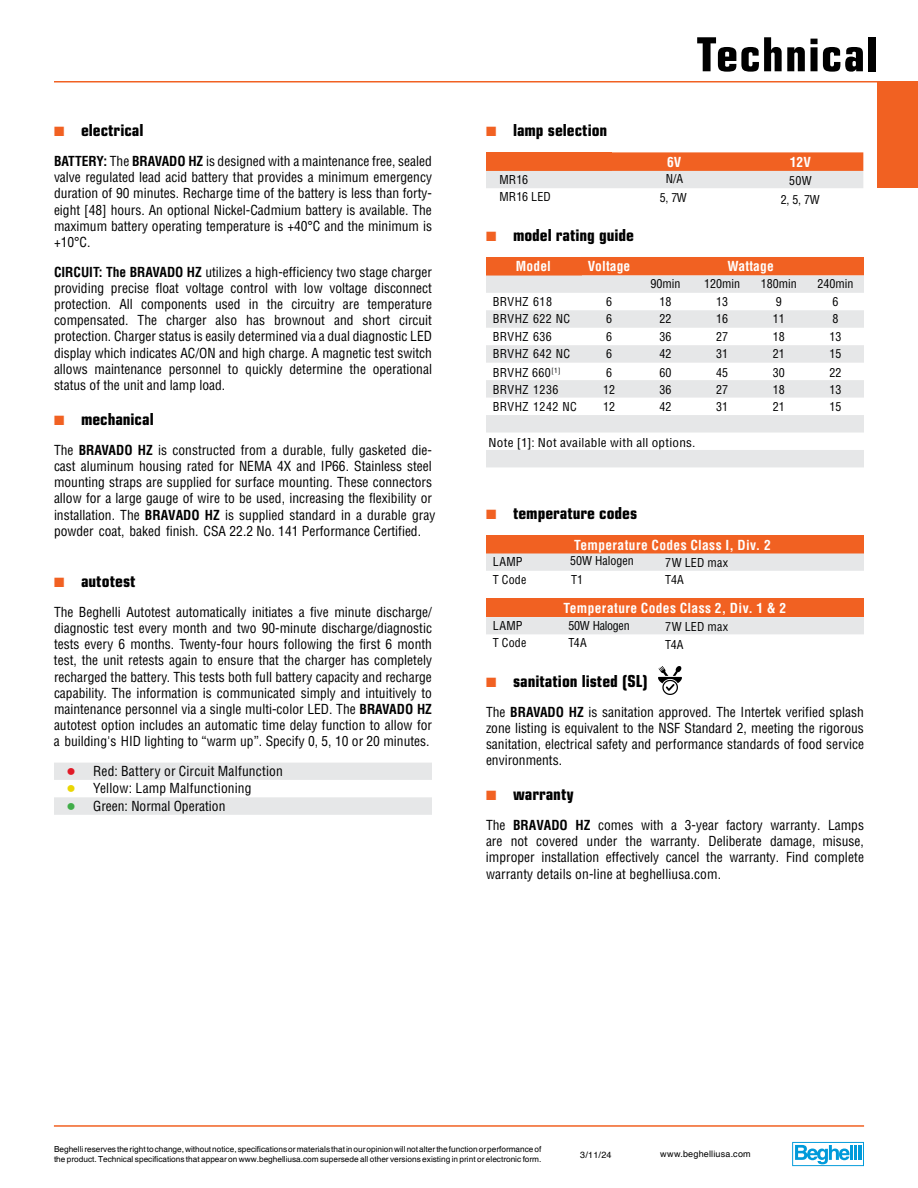
<style>
.page{position:relative;width:918px;height:1188px;background:#fff}
.page>*{position:absolute;margin:0;border:0;box-sizing:border-box;transform-origin:0 0}
.t1{font:51px "Eurostile Con Hea";letter-spacing:.025em;color:#000}
.t2{font:18px "Eurostile Con Hea";color:#000}
.t3{font:condensed 13.5px/16.2px "Helvetica LT Std";color:#000;text-align:justify}
.t4{font:700 condensed 13.5px "Helvetica LT Std";letter-spacing:.02em;color:#fff}
.t5{font:condensed 12px "Helvetica LT Std";letter-spacing:.015em;color:#000}
.t6{font:condensed 12px "Helvetica LT Std";letter-spacing:.035em;color:#000}
.t7{font:condensed 12px "Helvetica LT Std";letter-spacing:.015em;color:#000;scale:1.1 1}
.t8{font:condensed 12px "Helvetica LT Std";letter-spacing:-.025em;color:#000}
.t9{font:9px "Helvetica";letter-spacing:.025em;color:#000}
.t10{font:8.25px/9.9px "Helvetica";color:#000}
.s1{color:#f16122}
.s2{font-weight:700}
.s3{font-weight:700;font-stretch:normal;font-size:21px;color:#e11a27}
.s4{font-weight:700;font-stretch:normal;font-size:21px;color:#ead604}
.s5{font-weight:700;font-stretch:normal;font-size:21px;color:#41ad49}
</style>
<div class="page">
<div style="left:877px;top:81px;width:41px;height:106px;background:#f16122"></div>
<hr style="left:54px;top:81px;width:862px;height:1px;background:#f16122">
<svg style="left:792px;top:1142px;width:72px;height:24px"></svg>
<svg style="left:54px;top:763px;width:378px;height:52px"></svg>
<svg style="left:486px;top:152px;width:377px;height:36px;background:#eba181"></svg>
<div style="left:486px;top:257px;width:95px;height:19px;background:#f16122"></div>
<div style="left:581px;top:257px;width:283px;height:19px;background:#f16122"></div>
<svg style="left:486px;top:276px;width:378px;height:191px;fill:#e6e7e8"></svg>
<div style="left:486px;top:535px;width:378px;height:18px;background:#f16122"></div>
<div style="left:486px;top:553px;width:378px;height:18px;background:#e6e7e8"></div>
<div style="left:486px;top:599px;width:378px;height:18px;background:#f16122"></div>
<div style="left:486px;top:617px;width:378px;height:17px;background:#e6e7e8"></div>
<hr style="left:54px;top:1125px;width:810px;height:2px;background:#f16122">
<img style="left:659px;top:666px;width:22px;height:28px">
<h2 class="t2" style="left:54px;top:117px;width:91px"><span class="s1">■</span> electrical</h2>
<p class="t3" style="left:54px;top:153px;width:380px"><span class="s2">BATTERY:</span> The <span class="s2">BRAVADO HZ</span> is designed with a maintenance free, sealed valve regulated lead acid battery that provides a minimum emergency duration of 90 minutes. Recharge time of the battery is less than forty&shy;eight [48] hours. An optional Nickel-Cadmium battery is available. The maximum battery operating temperature is +40°C and the minimum is +10°C.</p>
<p class="t3" style="left:54px;top:264px;width:380px"><span class="s2">CIRCUIT: The BRAVADO HZ</span> utilizes a high-efficiency two stage charger providing precise float voltage control with low voltage disconnect protection. All components used in the circuitry are temperature compensated. The charger also has brownout and short circuit protection. Charger status is easily determined via a dual diagnostic LED display which indicates AC/ON and high charge. A magnetic test switch allows maintenance personnel to quickly determine the operational status of the unit and lamp load.</p>
<h2 class="t2" style="left:54px;top:406px;width:101px"><span class="s1">■</span> mechanical</h2>
<p class="t3" style="left:54px;top:442px;width:383px;text-align:left">The <span class="s2">BRAVADO HZ</span> is constructed from a durable, fully gasketed die&shy;cast aluminum housing rated for NEMA 4X and IP66. Stainless steel mounting straps are supplied for surface mounting. These connectors allow for a large gauge of wire to be used, increasing the flexibility or installation. The <span class="s2">BRAVADO HZ</span> is supplied standard in a durable gray powder coat, baked finish. CSA 22.2 No. 141 Performance Certified.</p>
<h2 class="t2" style="left:54px;top:568px;width:83px"><span class="s1">■</span> autotest</h2>
<p class="t3" style="left:54px;top:604px;width:380px">The Beghelli Autotest automatically initiates a five minute discharge/ diagnostic test every month and two 90-minute discharge/diagnostic tests every 6 months. Twenty-four hours following the first 6 month test, the unit retests again to ensure that the charger has completely recharged the battery. This tests both full battery capacity and recharge capability. The information is communicated simply and intuitively to maintenance personnel via a single multi-color LED. The <span class="s2">BRAVADO HZ </span>autotest option includes an automatic time delay function to allow for a building's HID lighting to “warm up”. Specify 0, 5, 10 or 20 minutes.</p>
<p class="t3" style="left:68px;top:763px;width:217px"><span class="s3">•</span> Red: Battery or Circuit Malfunction</p>
<p class="t3" style="left:68px;top:780px;width:186px"><span class="s4">•</span> Yellow: Lamp Malfunctioning</p>
<p class="t3" style="left:68px;top:798px;width:159px"><span class="s5">•</span> Green: Normal Operation</p>
<h2 class="t2" style="left:486px;top:117px;width:123px"><span class="s1">■</span> lamp selection</h2>
<h1 class="t1" style="left:697px;top:18px;width:183px">Technical</h1>
<p class="t4" style="left:667px;top:153px;width:16px">6V</p>
<p class="t4" style="left:790px;top:153px;width:23px">12V</p>
<p class="t5" style="left:500px;top:172px;width:30px">MR16</p>
<p class="t5" style="left:666px;top:171px;width:19px">N/A</p>
<p class="t5" style="left:789px;top:173px;width:24px">50W</p>
<p class="t5" style="left:500px;top:189px;width:53px">MR16 LED</p>
<p class="t5" style="left:660px;top:190px;width:29px">5, 7W</p>
<p class="t5" style="left:781px;top:192px;width:40px">2, 5, 7W</p>
<h2 class="t2" style="left:486px;top:222px;width:149px"><span class="s1">■</span> model rating guide</h2>
<p class="t4" style="left:516px;top:258px;width:37px">Model</p>
<p class="t4" style="left:588px;top:258px;width:44px">Voltage</p>
<p class="t4" style="left:727px;top:258px;width:48px">Wattage</p>
<p class="t5" style="left:651px;top:277px;width:31px">90min</p>
<p class="t5" style="left:704px;top:277px;width:37px">120min</p>
<p class="t5" style="left:761px;top:277px;width:37px">180min</p>
<p class="t5" style="left:818px;top:277px;width:37px">240min</p>
<p class="t6" style="left:493px;top:294px;width:61px">BRVHZ 618</p>
<p class="t5" style="left:606px;top:294px;width:7px">6</p>
<p class="t5" style="left:660px;top:294px;width:13px">18</p>
<p class="t5" style="left:716px;top:294px;width:13px">13</p>
<p class="t5" style="left:776px;top:294px;width:7px">9</p>
<p class="t5" style="left:833px;top:294px;width:7px">6</p>
<p class="t6" style="left:493px;top:311px;width:79px">BRVHZ 622 NC</p>
<p class="t5" style="left:606px;top:311px;width:7px">6</p>
<p class="t5" style="left:660px;top:311px;width:13px">22</p>
<p class="t5" style="left:716px;top:311px;width:13px">16</p>
<p class="t5" style="left:773px;top:311px;width:13px">11</p>
<p class="t5" style="left:833px;top:311px;width:7px">8</p>
<p class="t6" style="left:493px;top:329px;width:61px">BRVHZ 636</p>
<p class="t5" style="left:606px;top:329px;width:7px">6</p>
<p class="t5" style="left:660px;top:329px;width:13px">36</p>
<p class="t5" style="left:716px;top:329px;width:13px">27</p>
<p class="t5" style="left:773px;top:329px;width:13px">18</p>
<p class="t5" style="left:830px;top:329px;width:13px">13</p>
<p class="t6" style="left:493px;top:346px;width:79px">BRVHZ 642 NC</p>
<p class="t5" style="left:606px;top:346px;width:7px">6</p>
<p class="t5" style="left:660px;top:346px;width:13px">42</p>
<p class="t5" style="left:716px;top:346px;width:13px">31</p>
<p class="t5" style="left:773px;top:346px;width:13px">21</p>
<p class="t5" style="left:830px;top:346px;width:13px">15</p>
<p class="t6" style="left:493px;top:365px;width:69px">BRVHZ 660<sup>[1]</sup></p>
<p class="t5" style="left:606px;top:365px;width:7px">6</p>
<p class="t5" style="left:660px;top:365px;width:13px">60</p>
<p class="t5" style="left:716px;top:365px;width:13px">45</p>
<p class="t5" style="left:773px;top:365px;width:13px">30</p>
<p class="t5" style="left:830px;top:365px;width:13px">22</p>
<p class="t6" style="left:493px;top:382px;width:67px">BRVHZ 1236</p>
<p class="t5" style="left:603px;top:382px;width:13px">12</p>
<p class="t5" style="left:660px;top:382px;width:13px">36</p>
<p class="t5" style="left:716px;top:382px;width:13px">27</p>
<p class="t5" style="left:773px;top:382px;width:13px">18</p>
<p class="t5" style="left:830px;top:382px;width:13px">13</p>
<p class="t6" style="left:493px;top:399px;width:86px">BRVHZ 1242 NC</p>
<p class="t5" style="left:603px;top:399px;width:13px">12</p>
<p class="t5" style="left:660px;top:399px;width:13px">42</p>
<p class="t5" style="left:716px;top:399px;width:13px">31</p>
<p class="t5" style="left:773px;top:399px;width:13px">21</p>
<p class="t5" style="left:830px;top:399px;width:13px">15</p>
<p class="t7" style="left:489px;top:435px;width:190px">Note [1]: Not available with all options.</p>
<h2 class="t2" style="left:486px;top:500px;width:153px"><span class="s1">■</span> temperature codes</h2>
<p class="t4" style="left:574px;top:537px;width:198px">Temperature Codes Class I, Div. 2</p>
<p class="t5" style="left:493px;top:555px;width:31px">LAMP</p>
<p class="t5" style="left:570px;top:553px;width:65px">50W Halogen</p>
<p class="t5" style="left:665px;top:555px;width:65px">7W LED max</p>
<p class="t5" style="left:493px;top:572px;width:35px">T Code</p>
<p class="t5" style="left:571px;top:573px;width:14px">T1</p>
<p class="t5" style="left:665px;top:573px;width:20px">T4A</p>
<p class="t4" style="left:564px;top:599px;width:224px">Temperature Codes Class 2, Div. 1 &amp; 2</p>
<p class="t5" style="left:493px;top:618px;width:31px">LAMP</p>
<p class="t8" style="left:568px;top:618px;width:63px">50W Halogen</p>
<p class="t5" style="left:665px;top:619px;width:65px">7W LED max</p>
<p class="t5" style="left:493px;top:636px;width:35px">T Code</p>
<p class="t5" style="left:568px;top:636px;width:20px">T4A</p>
<p class="t5" style="left:665px;top:637px;width:20px">T4A</p>
<h2 class="t2" style="left:486px;top:668px;width:163px"><span class="s1">■</span> sanitation listed (SL)</h2>
<p class="t3" style="left:486px;top:704px;width:380px">The <span class="s2">BRAVADO HZ</span> is sanitation approved. The Intertek verified splash zone listing is equivalent to the NSF Standard 2, meeting the rigorous sanitation, electrical safety and performance standards of food service environments.</p>
<h2 class="t2" style="left:486px;top:781px;width:89px"><span class="s1">■</span> warranty</h2>
<p class="t3" style="left:486px;top:817px;width:380px">The <span class="s2">BRAVADO HZ</span> comes with a 3-year factory warranty. Lamps are not covered under the warranty. Deliberate damage, misuse, improper installation effectively cancel the warranty. Find complete warranty details on-line at beghelliusa.com.</p>
<p class="t10" style="left:54px;top:1145px;width:489px">Beghelli reserves the right to change, without notice, specifications or materials that in our opinion will not alter the function or performance of the product. Technical specifications that appear on www.beghelliusa.com supersede all other versions existing in print or electronic form.</p>
<p class="t9" style="left:580px;top:1148px;width:33px">3/11/24</p>
<p class="t9" style="left:660px;top:1149px;width:92px">www.beghelliusa.com</p>
</div>
